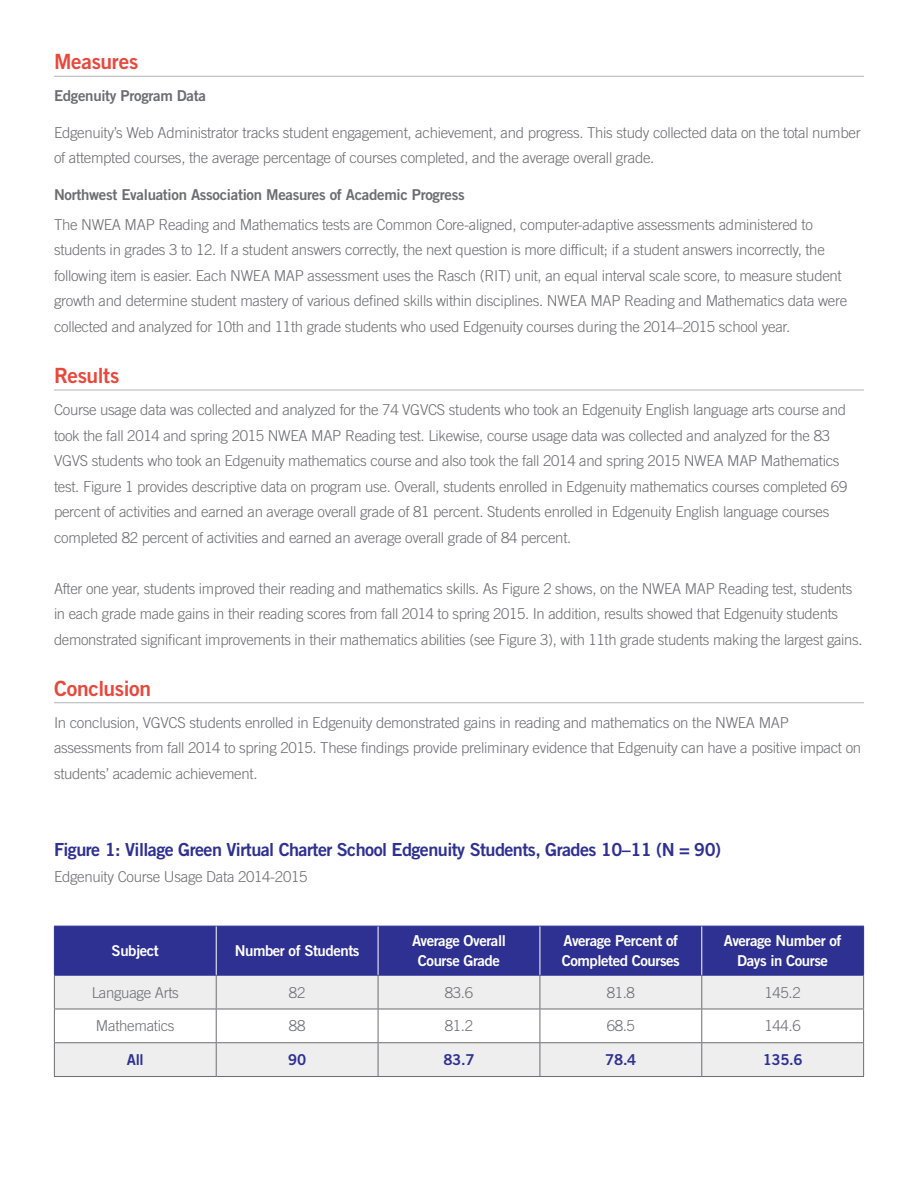
<style>
.page{position:relative;width:918px;height:1188px;background:#fff}
.page>*{position:absolute;margin:0;border:0;box-sizing:border-box;transform-origin:0 0}
.t1{font:21px "Trade Gothic LT Std Bd 2";letter-spacing:-.015em;color:#e9483c}
.t2{font:18px "Trade Gothic LT Std Bd 2";letter-spacing:-.03em;color:#2e3092}
.t3{font:300 15px/25.5px "Trade Gothic LT Std";letter-spacing:-.02em;color:#6c6d70}
.t4{font:15px/19.5px "Trade Gothic LT Std Bd 2";letter-spacing:-.03em;color:#fff;text-align:center}
.t5{font:15px "Trade Gothic LT Std Bd 2";letter-spacing:-.02em;color:#6c6d70}
.t6{font:15px "Trade Gothic LT Std Bd 2";letter-spacing:-.02em;color:#2e3092}
</style>
<div class="page">
<hr style="left:54px;top:76px;width:810px;height:1px;background:#b2b3b7">
<hr style="left:54px;top:390px;width:810px;height:1px;background:#b2b3b7">
<hr style="left:54px;top:702px;width:810px;height:1px;background:#b2b3b7">
<div style="left:55px;top:927px;width:808px;height:48px;background:#2e3092"></div>
<div style="left:55px;top:976px;width:808px;height:100px;background:#eeeeef"></div>
<svg style="left:55px;top:1010px;width:808px;height:32px"></svg>
<hr style="left:54px;top:926px;width:162px;height:1px;background:#2e3092">
<hr style="left:54px;top:927px;width:1px;height:48px;background:#2e3092">
<hr style="left:216px;top:926px;width:162px;height:1px;background:#2e3092">
<hr style="left:378px;top:926px;width:162px;height:1px;background:#2e3092">
<hr style="left:540px;top:926px;width:162px;height:1px;background:#2e3092">
<hr style="left:702px;top:926px;width:162px;height:1px;background:#2e3092">
<hr style="left:863px;top:927px;width:1px;height:48px;background:#2e3092">
<hr style="left:54px;top:975px;width:162px;height:1px;background:#2e3092">
<hr style="left:216px;top:975px;width:162px;height:1px;background:#2e3092">
<hr style="left:378px;top:975px;width:162px;height:1px;background:#2e3092">
<hr style="left:540px;top:975px;width:162px;height:1px;background:#2e3092">
<hr style="left:702px;top:975px;width:162px;height:1px;background:#2e3092">
<hr style="left:54px;top:976px;width:1px;height:33px;background:#6c6d70">
<hr style="left:863px;top:976px;width:1px;height:33px;background:#6c6d70">
<hr style="left:54px;top:1009px;width:1px;height:33px;background:#6c6d70">
<hr style="left:863px;top:1009px;width:1px;height:33px;background:#6c6d70">
<hr style="left:54px;top:1043px;width:1px;height:33px;background:#6c6d70">
<hr style="left:863px;top:1043px;width:1px;height:33px;background:#6c6d70">
<hr style="left:54px;top:1076px;width:162px;height:1px;background:#6c6d70">
<hr style="left:216px;top:1076px;width:162px;height:1px;background:#6c6d70">
<hr style="left:378px;top:1076px;width:162px;height:1px;background:#6c6d70">
<hr style="left:540px;top:1076px;width:162px;height:1px;background:#6c6d70">
<hr style="left:702px;top:1076px;width:162px;height:1px;background:#6c6d70">
<hr style="left:54px;top:1009px;width:162px;height:1px;background:#6c6d70">
<hr style="left:216px;top:1009px;width:162px;height:1px;background:#6c6d70">
<hr style="left:378px;top:1009px;width:162px;height:1px;background:#6c6d70">
<hr style="left:540px;top:1009px;width:162px;height:1px;background:#6c6d70">
<hr style="left:702px;top:1009px;width:162px;height:1px;background:#6c6d70">
<hr style="left:54px;top:1042px;width:162px;height:1px;background:#6c6d70">
<hr style="left:216px;top:1042px;width:162px;height:1px;background:#6c6d70">
<hr style="left:378px;top:1042px;width:162px;height:1px;background:#6c6d70">
<hr style="left:540px;top:1042px;width:162px;height:1px;background:#6c6d70">
<hr style="left:702px;top:1042px;width:162px;height:1px;background:#6c6d70">
<hr style="left:216px;top:976px;width:1px;height:33px;background:#6c6d70">
<hr style="left:378px;top:976px;width:1px;height:33px;background:#6c6d70">
<hr style="left:540px;top:976px;width:1px;height:33px;background:#6c6d70">
<hr style="left:701px;top:976px;width:1px;height:33px;background:#6c6d70">
<hr style="left:216px;top:1009px;width:1px;height:33px;background:#6c6d70">
<hr style="left:378px;top:1009px;width:1px;height:33px;background:#6c6d70">
<hr style="left:540px;top:1009px;width:1px;height:33px;background:#6c6d70">
<hr style="left:701px;top:1009px;width:1px;height:33px;background:#6c6d70">
<hr style="left:216px;top:1043px;width:1px;height:33px;background:#6c6d70">
<hr style="left:378px;top:1043px;width:1px;height:33px;background:#6c6d70">
<hr style="left:540px;top:1043px;width:1px;height:33px;background:#6c6d70">
<hr style="left:701px;top:1043px;width:1px;height:33px;background:#6c6d70">
<hr style="left:216px;top:927px;width:1px;height:48px;background:#fff">
<hr style="left:378px;top:927px;width:1px;height:48px;background:#fff">
<hr style="left:540px;top:927px;width:1px;height:48px;background:#fff">
<hr style="left:701px;top:927px;width:1px;height:48px;background:#fff">
<h1 class="t1" style="left:54px;top:49px;width:86px">Measures</h1>
<p class="t5" style="left:54px;top:87px;width:154px">Edgenuity Program Data</p>
<p class="t3" style="left:54px;top:120px;width:808px">Edgenuity’s Web Administrator tracks student engagement, achievement, and progress. This study collected data on the total number of attempted courses, the average percentage of courses completed, and the average overall grade.</p>
<p class="t5" style="left:54px;top:185px;width:412px">Northwest Evaluation Association Measures of Academic Progress</p>
<p class="t3" style="left:54px;top:212px;width:795px">The NWEA MAP Reading and Mathematics tests are Common Core-aligned, computer-adaptive assessments administered to students in grades 3 to 12. If a student answers correctly, the next question is more difficult; if a student answers incorrectly, the following item is easier. Each NWEA MAP assessment uses the Rasch (RIT) unit, an equal interval scale score, to measure student growth and determine student mastery of various defined skills within disciplines. NWEA MAP Reading and Mathematics data were collected and analyzed for 10th and 11th grade students who used Edgenuity courses during the 2014–2015 school year.</p>
<h1 class="t1" style="left:54px;top:362px;width:67px">Results</h1>
<p class="t3" style="left:54px;top:397px;width:795px">Course usage data was collected and analyzed for the 74 VGVCS students who took an Edgenuity English language arts course and took the fall 2014 and spring 2015 NWEA MAP Reading test. Likewise, course usage data was collected and analyzed for the 83<br>VGVS students who took an Edgenuity mathematics course and also took the fall 2014 and spring 2015 NWEA MAP Mathematics test. Figure 1 provides descriptive data on program use. Overall, students enrolled in Edgenuity mathematics courses completed 69 percent of activities and earned an average overall grade of 81 percent. Students enrolled in Edgenuity English language courses completed 82 percent of activities and earned an average overall grade of 84 percent.</p>
<p class="t3" style="left:54px;top:575px;width:810px">After one year, students improved their reading and mathematics skills. As Figure 2 shows, on the NWEA MAP Reading test, students in each grade made gains in their reading scores from fall 2014 to spring 2015. In addition, results showed that Edgenuity students demonstrated significant improvements in their mathematics abilities (see Figure 3), with 11th grade students making the largest gains.</p>
<h1 class="t1" style="left:54px;top:675px;width:99px">Conclusion</h1>
<p class="t3" style="left:54px;top:710px;width:809px">In conclusion, VGVCS students enrolled in Edgenuity demonstrated gains in reading and mathematics on the NWEA MAP assessments from fall 2014 to spring 2015. These findings provide preliminary evidence that Edgenuity can have a positive impact on students’ academic achievement.</p>
<p class="t2" style="left:54px;top:839px;width:669px">Figure 1: Village Green Virtual Charter School Edgenuity Students, Grades 10–11 (N = 90)</p>
<p class="t3" style="left:54px;top:864px;width:255px">Edgenuity Course Usage Data 2014-2015</p>
<p class="t4" style="left:112px;top:941px;width:49px">Subject</p>
<p class="t4" style="left:235px;top:941px;width:126px">Number of Students</p>
<p class="t4" style="left:412px;top:931px;width:95px">Average Overall<br>Course Grade</p>
<p class="t4" style="left:562px;top:931px;width:120px;text-align:left">Average Percent of<br>Completed Courses</p>
<p class="t4" style="left:724px;top:931px;width:119px">Average Number of<br>Days in Course</p>
<p class="t3" style="left:92px;top:979px;width:89px">Language Arts</p>
<p class="t3" style="left:289px;top:979px;width:18px">82</p>
<p class="t3" style="left:445px;top:979px;width:30px">83.6</p>
<p class="t3" style="left:607px;top:979px;width:30px">81.8</p>
<p class="t3" style="left:765px;top:979px;width:38px">145.2</p>
<p class="t3" style="left:96px;top:1013px;width:80px">Mathematics</p>
<p class="t3" style="left:289px;top:1013px;width:18px">88</p>
<p class="t3" style="left:445px;top:1013px;width:30px">81.2</p>
<p class="t3" style="left:607px;top:1013px;width:30px">68.5</p>
<p class="t3" style="left:765px;top:1013px;width:38px">144.6</p>
<p class="t6" style="left:127px;top:1050px;width:18px">All</p>
<p class="t6" style="left:288px;top:1050px;width:20px">90</p>
<p class="t6" style="left:443px;top:1050px;width:33px">83.7</p>
<p class="t6" style="left:605px;top:1050px;width:33px">78.4</p>
<p class="t6" style="left:763px;top:1050px;width:42px">135.6</p>
</div>
